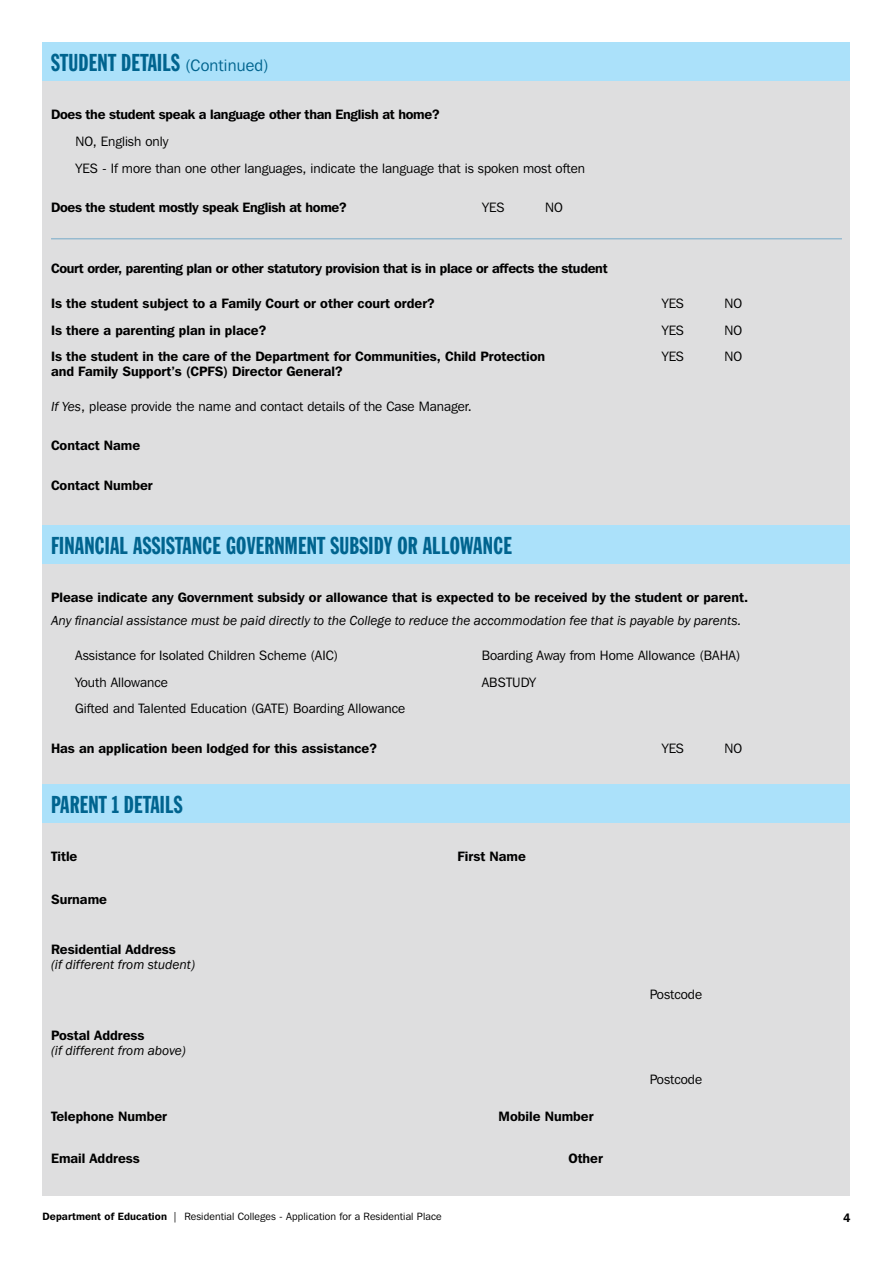
<style>
.page{position:relative;width:893px;height:1263px;background:#fff}
.page>*{position:absolute;margin:0;border:0;box-sizing:border-box;transform-origin:0 0}
.t1{font:24px "Franklin Gothic Extra Cond";letter-spacing:.01em;color:#00648f}
.t2{font:600 13.5px "Franklin Gothic IT Cby BT";color:#000}
.t3{font:13.5px/26.7px "Franklin Gothic IT Cby BT";color:#000}
.t4{font:600 13.5px "Franklin Gothic IT Cby BT";letter-spacing:-.02em;color:#000}
.t5{font:italic 13.5px "Franklin Gothic";color:#000}
.t6{font:600 12px "Franklin Gothic IT Cby BT";color:#000}
.t7{font:10.5px "Franklin Gothic IT Cby BT";letter-spacing:.01em;color:#000}
.s1{font-family:"Franklin Gothic IT Cby BT";font-size:16.5px}
.s2{font-family:"Franklin Gothic";font-style:italic}
.s3{font-weight:600}
</style>
<div class="page">
<div style="left:43px;top:43px;width:807px;height:1153px;background:#dededf"></div>
<div style="left:43px;top:43px;width:807px;height:38px;background:#abe1fa"></div>
<div style="left:43px;top:525px;width:807px;height:39px;background:#abe1fa"></div>
<div style="left:43px;top:785px;width:807px;height:38px;background:#abe1fa"></div>
<hr style="left:51px;top:238px;width:791px;height:1px;background:#74a9c8">
<h1 class="t1" style="left:51px;top:49px;width:219px">STUDENT DETAILS <span class="s1">(Continued)</span></h1>
<p class="t4" style="left:51px;top:106px;width:390px">Does the student speak a language other than English at home?</p>
<p class="t3" style="left:76px;top:128px;width:511px">NO, English only<br>YES - If more than one other languages, indicate the language that is spoken most often</p>
<p class="t4" style="left:51px;top:199px;width:297px">Does the student mostly speak English at home?</p>
<p class="t3" style="left:482px;top:194px;width:24px">YES</p>
<p class="t3" style="left:545px;top:194px;width:19px">NO</p>
<p class="t4" style="left:51px;top:259px;width:558px">Court order, parenting plan or other statutory provision that is in place or affects the student</p>
<p class="t2" style="left:51px;top:295px;width:385px">Is the student subject to a Family Court or other court order?</p>
<p class="t3" style="left:662px;top:290px;width:24px">YES</p>
<p class="t3" style="left:724px;top:290px;width:19px">NO</p>
<p class="t2" style="left:51px;top:321px;width:217px">Is there a parenting plan in place?</p>
<p class="t3" style="left:662px;top:316px;width:24px">YES</p>
<p class="t3" style="left:724px;top:316px;width:19px">NO</p>
<p class="t2" style="left:51px;top:348px;width:496px">Is the student in the care of the Department for Communities, Child Protection</p>
<p class="t3" style="left:662px;top:343px;width:24px">YES</p>
<p class="t3" style="left:724px;top:343px;width:19px">NO</p>
<p class="t2" style="left:51px;top:363px;width:293px">and Family Support’s (CPFS) Director General?</p>
<p class="t3" style="left:51px;top:392px;width:422px"><span class="s2">If Yes</span>, please provide the name and contact details of the Case Manager.</p>
<p class="t2" style="left:51px;top:437px;width:91px">Contact Name</p>
<p class="t2" style="left:51px;top:476px;width:103px">Contact Number</p>
<h1 class="t1" style="left:51px;top:532px;width:462px">FINANCIAL ASSISTANCE GOVERNMENT SUBSIDY OR ALLOWANCE</h1>
<p class="t2" style="left:51px;top:589px;width:699px">Please indicate any Government subsidy or allowance that is expected to be received by the student or parent.</p>
<p class="t5" style="left:51px;top:612px;width:691px">Any financial assistance must be paid directly to the College to reduce the accommodation fee that is payable by parents.</p>
<p class="t3" style="left:75px;top:642px;width:264px">Assistance for Isolated Children Scheme (AIC)</p>
<p class="t3" style="left:482px;top:642px;width:260px">Boarding Away from Home Allowance (BAHA)</p>
<p class="t3" style="left:75px;top:668px;width:94px">Youth Allowance</p>
<p class="t3" style="left:482px;top:668px;width:56px">ABSTUDY</p>
<p class="t3" style="left:75px;top:695px;width:331px">Gifted and Talented Education (GATE) Boarding Allowance</p>
<p class="t2" style="left:51px;top:740px;width:327px">Has an application been lodged for this assistance?</p>
<p class="t3" style="left:662px;top:735px;width:24px">YES</p>
<p class="t3" style="left:724px;top:735px;width:19px">NO</p>
<h1 class="t1" style="left:51px;top:792px;width:133px">PARENT 1 DETAILS</h1>
<p class="t2" style="left:51px;top:848px;width:28px">Title</p>
<p class="t2" style="left:458px;top:848px;width:70px">First Name</p>
<p class="t2" style="left:51px;top:890px;width:57px">Surname</p>
<p class="t2" style="left:51px;top:941px;width:126px">Residential Address</p>
<p class="t5" style="left:51px;top:956px;width:145px">(if different from student)</p>
<p class="t2" style="left:51px;top:1027px;width:95px">Postal Address</p>
<p class="t5" style="left:51px;top:1042px;width:136px">(if different from above)</p>
<p class="t2" style="left:51px;top:1107px;width:118px">Telephone Number</p>
<p class="t2" style="left:499px;top:1107px;width:97px">Mobile Number</p>
<p class="t2" style="left:51px;top:1149px;width:90px">Email Address</p>
<p class="t2" style="left:568px;top:1149px;width:36px">Other</p>
<p class="t3" style="left:650px;top:981px;width:54px">Postcode</p>
<p class="t3" style="left:650px;top:1065px;width:54px">Postcode</p>
<p class="t7" style="left:43px;top:1210px;width:401px"><span class="s3">Department of Education</span> | Residential Colleges - Application for a Residential Place</p>
<p class="t6" style="left:843px;top:1210px;width:9px">4</p>
</div>
